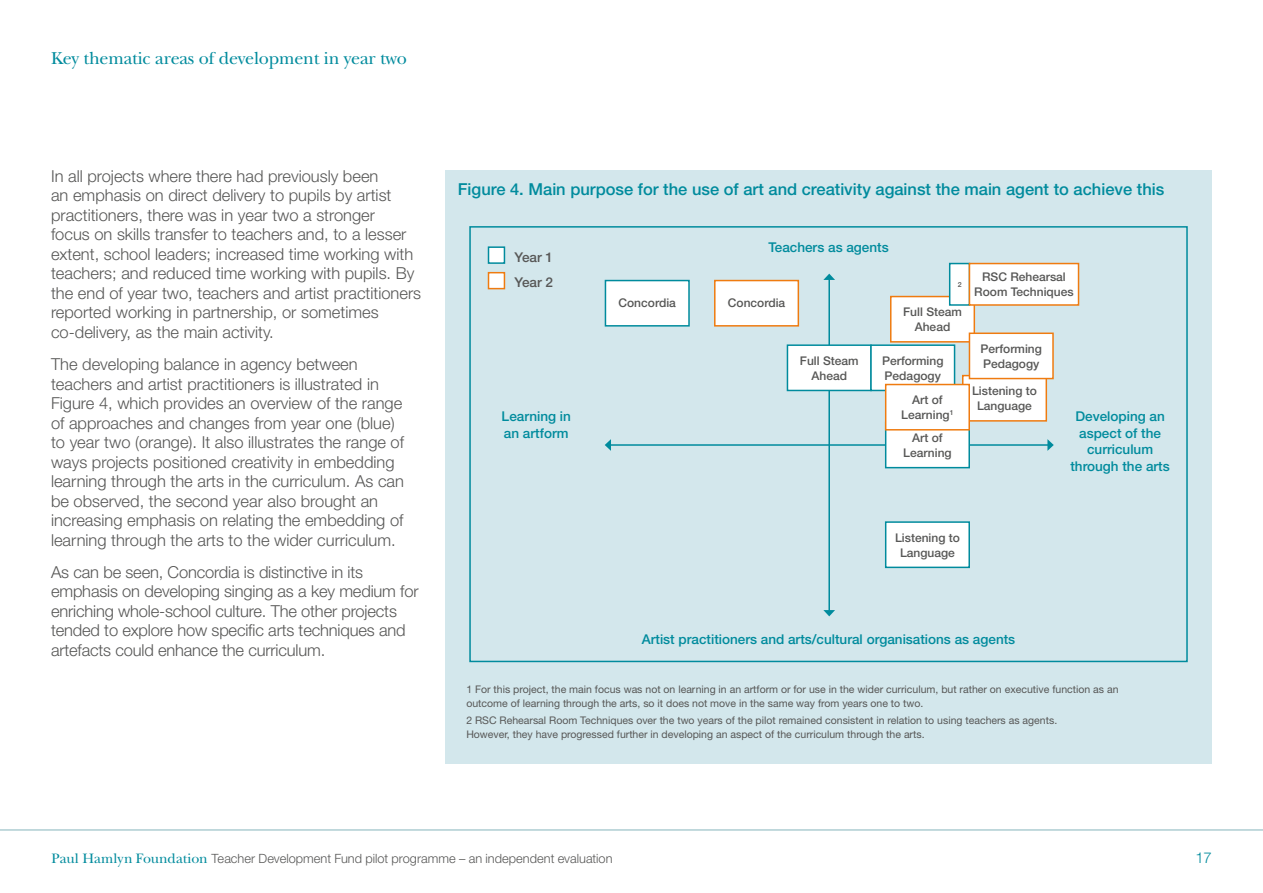
<style>
.page{position:relative;width:1263px;height:893px;background:#fff}
.page>*{position:absolute;margin:0;border:0;box-sizing:border-box;transform-origin:0 0}
.t1{font:18px "New Baskerville";letter-spacing:-.01em;color:#008b9d}
.t2{font:300 16.5px/19.5px "Helvetica Neue LT Std";color:#575756}
.t3{font:500 16.5px "Helvetica Neue LT Std";color:#008b9d}
.t4{font:300 15px "Helvetica Neue LT Std";color:#008b9d}
.t5{font:500 13.5px/16.5px "Helvetica Neue LT Std";color:#008b9d}
.t6{font:500 13.5px/25px "Helvetica Neue LT Std";color:#575756}
.t7{font:300 12.75px "Helvetica Neue LT Std";color:#575756}
.t8{font:500 12px/15px "Helvetica Neue LT Std";color:#575756;text-align:center}
.t9{font:10.5px/13.5px "Helvetica Neue LT Std";color:#575756}
.t10{font:500 7.05px "Helvetica Neue LT Std";color:#575756}
.s1{font-family:"New Baskerville";font-weight:400;font-size:14.25px;color:#008b9d}
</style>
<div class="page">
<div style="left:445px;top:170px;width:767px;height:593px;background:#d3e7ec"></div>
<div style="left:469px;top:226px;width:719px;height:436px;border:2px solid #008b9d"></div>
<hr style="left:828px;top:279px;width:2px;height:332px;background:#008b9d">
<svg style="left:823px;top:274px;width:12px;height:6px"></svg>
<svg style="left:823px;top:610px;width:12px;height:6px"></svg>
<hr style="left:610px;top:444px;width:438px;height:2px;background:#008b9d">
<svg style="left:1047px;top:439px;width:7px;height:12px"></svg>
<svg style="left:605px;top:439px;width:6px;height:12px"></svg>
<div style="left:605px;top:281px;width:84px;height:45px;background:#fff"></div>
<div style="left:605px;top:280px;width:85px;height:47px;border:2px solid #008b9d"></div>
<div style="left:715px;top:281px;width:83px;height:45px;background:#fff"></div>
<div style="left:714px;top:280px;width:85px;height:47px;border:2px solid #ef7b10"></div>
<div style="left:787px;top:345px;width:84px;height:45px;background:#fff"></div>
<div style="left:787px;top:344px;width:85px;height:47px;border:2px solid #008b9d"></div>
<div style="left:891px;top:297px;width:83px;height:45px;background:#fff"></div>
<div style="left:890px;top:296px;width:85px;height:47px;border:2px solid #ef7b10"></div>
<div style="left:871px;top:345px;width:83px;height:45px;background:#fff"></div>
<div style="left:870px;top:344px;width:85px;height:47px;border:2px solid #008b9d"></div>
<div style="left:886px;top:522px;width:83px;height:45px;background:#fff"></div>
<div style="left:885px;top:521px;width:85px;height:47px;border:2px solid #008b9d"></div>
<div style="left:886px;top:422px;width:83px;height:46px;background:#fff"></div>
<div style="left:885px;top:422px;width:85px;height:46px;border:2px solid #008b9d"></div>
<div style="left:963px;top:376px;width:83px;height:45px;background:#fff"></div>
<div style="left:962px;top:375px;width:85px;height:47px;border:2px solid #ef7b10"></div>
<div style="left:969px;top:333px;width:84px;height:46px;background:#fff"></div>
<div style="left:969px;top:333px;width:85px;height:46px;border:2px solid #ef7b10"></div>
<div style="left:488px;top:246px;width:17px;height:18px;background:#fff;border:2px solid #008b9d"></div>
<div style="left:488px;top:272px;width:17px;height:17px;background:#fff;border:2px solid #ef7b10"></div>
<div style="left:949px;top:263px;width:21px;height:43px;background:#fff;border:2px solid #008b9d"></div>
<div style="left:969px;top:264px;width:109px;height:41px;background:#fff"></div>
<div style="left:969px;top:263px;width:110px;height:43px;border:2px solid #ef7b10"></div>
<div style="left:886px;top:384px;width:83px;height:46px;background:#fff"></div>
<div style="left:885px;top:384px;width:85px;height:47px;border:2px solid #ef7b10"></div>
<hr style="left:0;top:829px;width:1263px;height:2px;background:#aecdd2">
<p class="t1" style="left:51px;top:48px;width:357px">Key thematic areas of development in year two</p>
<p class="t2" style="left:51px;top:166px;width:372px">In all projects where there had previously been<br>an emphasis on direct delivery to pupils by artist practitioners, there was in year two a stronger<br>focus on skills transfer to teachers and, to a lesser extent, school leaders; increased time working with teachers; and reduced time working with pupils. By the end of year two, teachers and artist practitioners reported working in partnership, or sometimes co-delivery, as the main activity.</p>
<p class="t2" style="left:51px;top:354px;width:355px">The developing balance in agency between teachers and artist practitioners is illustrated in Figure 4, which provides an overview of the range of approaches and changes from year one (blue) to year two (orange). It also illustrates the range of ways projects positioned creativity in embedding learning through the arts in the curriculum. As can be observed, the second year also brought an increasing emphasis on relating the embedding of learning through the arts to the wider curriculum.</p>
<p class="t2" style="left:51px;top:562px;width:369px">As can be seen, Concordia is distinctive in its emphasis on developing singing as a key medium for enriching whole-school culture. The other projects tended to explore how specific arts techniques and artefacts could enhance the curriculum.</p>
<p class="t3" style="left:458px;top:179px;width:708px">Figure 4. Main purpose for the use of art and creativity against the main agent to achieve this</p>
<p class="t6" style="left:514px;top:244px;width:40px">Year 1<br>Year 2</p>
<p class="t5" style="left:768px;top:239px;width:122px">Teachers as agents</p>
<p class="t10" style="left:958px;top:280px;width:5px">2</p>
<p class="t8" style="left:618px;top:296px;width:59px">Concordia</p>
<p class="t8" style="left:728px;top:296px;width:59px">Concordia</p>
<p class="t8" style="left:800px;top:353px;width:60px">Full Steam<br>Ahead</p>
<p class="t8" style="left:903px;top:304px;width:60px">Full Steam<br>Ahead</p>
<p class="t8" style="left:882px;top:353px;width:63px;text-align:left">Performing<br>Pedagogy</p>
<p class="t8" style="left:974px;top:269px;width:101px">RSC Rehearsal<br>Room Techniques</p>
<p class="t8" style="left:980px;top:341px;width:63px;text-align:left">Performing<br>Pedagogy</p>
<p class="t8" style="left:972px;top:383px;width:66px">Listening to<br>Language</p>
<p class="t8" style="left:901px;top:392px;width:54px">Art of<br>Learning<sup>1</sup></p>
<p class="t5" style="left:502px;top:408px;width:71px">Learning in an artform</p>
<p class="t5" style="left:1070px;top:408px;width:101px;text-align:center">Developing an aspect of the curriculum through the arts</p>
<p class="t8" style="left:903px;top:430px;width:50px">Art of<br>Learning</p>
<p class="t8" style="left:895px;top:530px;width:66px">Listening to<br>Language</p>
<p class="t5" style="left:642px;top:631px;width:375px">Artist practitioners and arts/cultural organisations as agents</p>
<p class="t9" style="left:466px;top:683px;width:654px">1 For this project, the main focus was not on learning in an artform or for use in the wider curriculum, but rather on executive function as an outcome of learning through the arts, so it does not move in the same way from years one to two.</p>
<p class="t9" style="left:466px;top:714px;width:592px">2 RSC Rehearsal Room Techniques over the two years of the pilot remained consistent in relation to using teachers as agents.<br>However, they have progressed further in developing an aspect of the curriculum through the arts.</p>
<p class="t7" style="left:52px;top:851px;width:562px"><span class="s1">Paul Hamlyn Foundation</span> Teacher Development Fund pilot programme – an independent evaluation</p>
<p class="t4" style="left:1195px;top:849px;width:18px">17</p>
</div>
